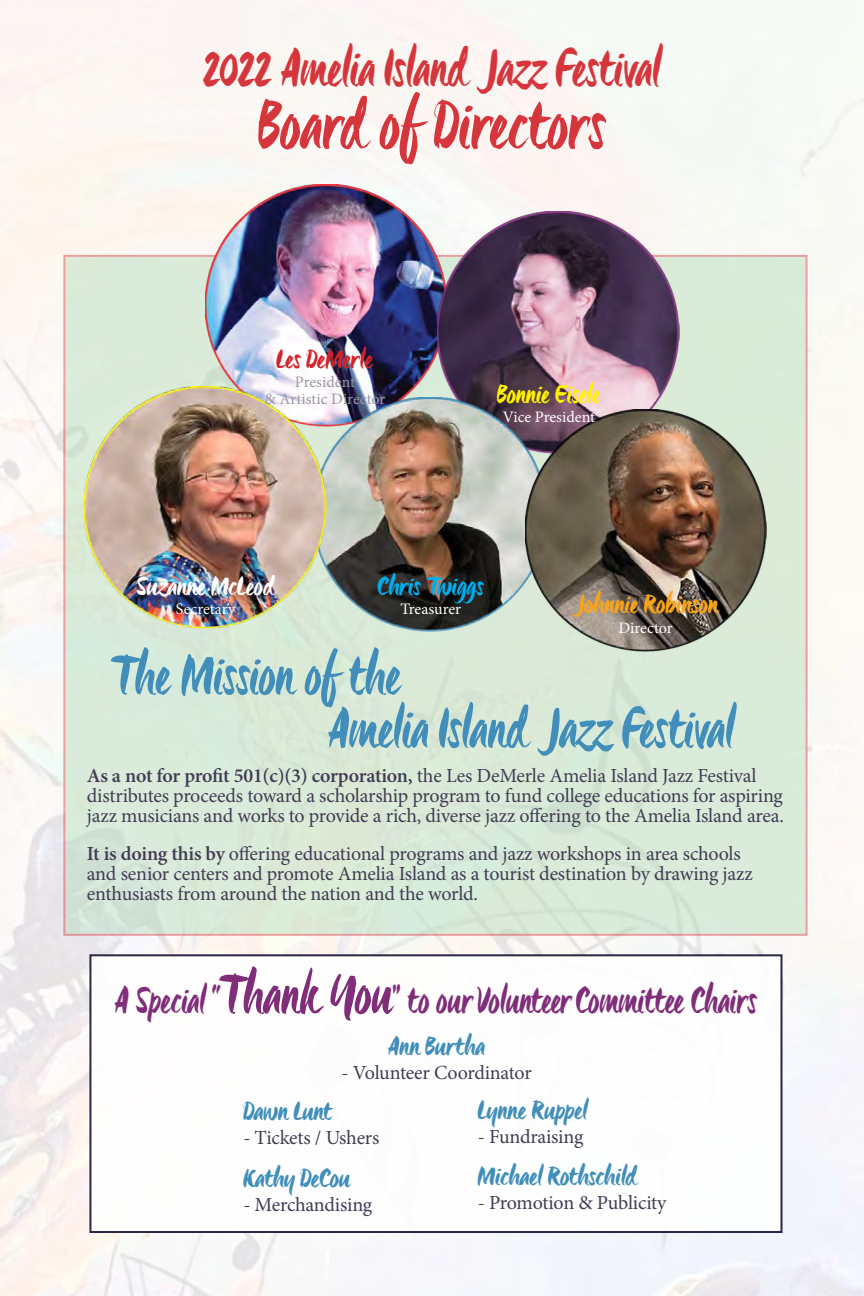
<style>
.page{position:relative;width:864px;height:1296px;background:#fff}
.page>*{position:absolute;margin:0;border:0;box-sizing:border-box;transform-origin:0 0}
.t1{font:73.4px "Origo";color:#d2232a;scale:.86 1}
.t2{font:60px "Origo";letter-spacing:-.01em;color:#418eba;scale:.86 1}
.t3{font:56px "Origo";letter-spacing:-.01em;color:#d2232a;scale:.86 1}
.t4{font:40px "Origo";letter-spacing:-.005em;color:#802e7a;scale:.86 1}
.t5{font:28px "Origo";color:#418eba}
.t6{font:28px "Origo";letter-spacing:-.005em;color:#faa41a}
.t7{font:28px "Origo";letter-spacing:-.01em;color:#fff}
.t8{font:28px "Origo";letter-spacing:-.01em;color:#fff200}
.t9{font:28px "Origo";letter-spacing:-.015em;color:#00aeef}
.t10{font:28px "Origo";letter-spacing:-.02em;color:#d2232a}
.t11{font:20px/20px "Minion Pro";letter-spacing:-.015em;color:#423c54}
.t12{font:16px "Minion Pro";color:#fff}
.t13{font:16px/17.2px "Minion Pro";color:#9b95a3;text-align:center}
.s1{font-weight:600}
.s2{font-size:60px}
</style>
<div class="page">
<img style="left:0;top:0;width:864px;height:1296px">
<div style="left:63px;top:255px;width:745px;height:681px;background:#daebd9"></div>
<div style="left:89px;top:954px;width:694px;height:279px;background:#fff;border:2px solid #191435"></div>
<img style="left:206px;top:184px;width:242px;height:214px">
<img style="left:437px;top:212px;width:242px;height:198px">
<img style="left:327px;top:398px;width:221px;height:233px">
<img style="left:525px;top:410px;width:242px;height:242px">
<img style="left:85px;top:387px;width:242px;height:242px">
<h3 class="t3" style="left:203px;top:28px;width:534px">2022 Amelia Island Jazz Festival</h3>
<h1 class="t1" style="left:258px;top:72px;width:405px">Board of Directors</h1>
<h3 class="t10" style="left:277px;top:339px;width:98px">Les DeMerle</h3>
<p class="t13" style="left:265px;top:373px;width:122px">President<br>&amp; Artistic Director</p>
<h3 class="t8" style="left:497px;top:374px;width:105px">Bonnie Eisele</h3>
<p class="t12" style="left:503px;top:407px;width:94px">Vice President</p>
<h3 class="t7" style="left:137px;top:565px;width:140px">Suzanne McLeod</h3>
<p class="t12" style="left:176px;top:598px;width:61px">Secretary</p>
<h3 class="t9" style="left:378px;top:566px;width:107px">Chris Twiggs</h3>
<p class="t12" style="left:400px;top:598px;width:62px">Treasurer</p>
<h3 class="t6" style="left:573px;top:584px;width:147px">Johnnie Robinson</h3>
<p class="t12" style="left:619px;top:617px;width:56px">Director</p>
<h2 class="t2" style="left:111px;top:632px;width:340px">The Mission of the</h2>
<h2 class="t2" style="left:328px;top:685px;width:474px">Amelia Island Jazz Festival</h2>
<p class="t11" style="left:87px;top:766px;width:699px"><span class="s1">As a not for profit 501(c)(3) corporation,</span> the Les DeMerle Amelia Island Jazz Festival distributes proceeds toward a scholarship program to fund college educations for aspiring jazz musicians and works to provide a rich, diverse jazz offering to the Amelia Island area.</p>
<p class="t11" style="left:87px;top:844px;width:667px"><span class="s1">It is doing this by</span> offering educational programs and jazz workshops in area schools and senior centers and promote Amelia Island as a tourist destination by drawing jazz enthusiasts from around the nation and the world.</p>
<h3 class="t4" style="left:115px;top:972px;width:748px">A Special “<span class="s2">Thank You</span>” to our Volunteer Committee Chairs</h3>
<h3 class="t5" style="left:388px;top:1026px;width:98px">Ann Burtha</h3>
<p class="t11" style="left:342px;top:1063px;width:192px">- Volunteer Coordinator</p>
<h3 class="t5" style="left:243px;top:1091px;width:90px">Dawn Lunt</h3>
<p class="t11" style="left:243px;top:1128px;width:138px">- Tickets / Ushers</p>
<h3 class="t5" style="left:243px;top:1157px;width:109px">Kathy DeCou</h3>
<p class="t11" style="left:243px;top:1194px;width:130px">- Merchandising</p>
<h3 class="t5" style="left:478px;top:1089px;width:111px">Lynne Ruppel</h3>
<p class="t11" style="left:478px;top:1126px;width:107px">- Fundraising</p>
<h3 class="t5" style="left:478px;top:1156px;width:161px">Michael Rothschild</h3>
<p class="t11" style="left:478px;top:1193px;width:190px">- Promotion &amp; Publicity</p>
</div>
